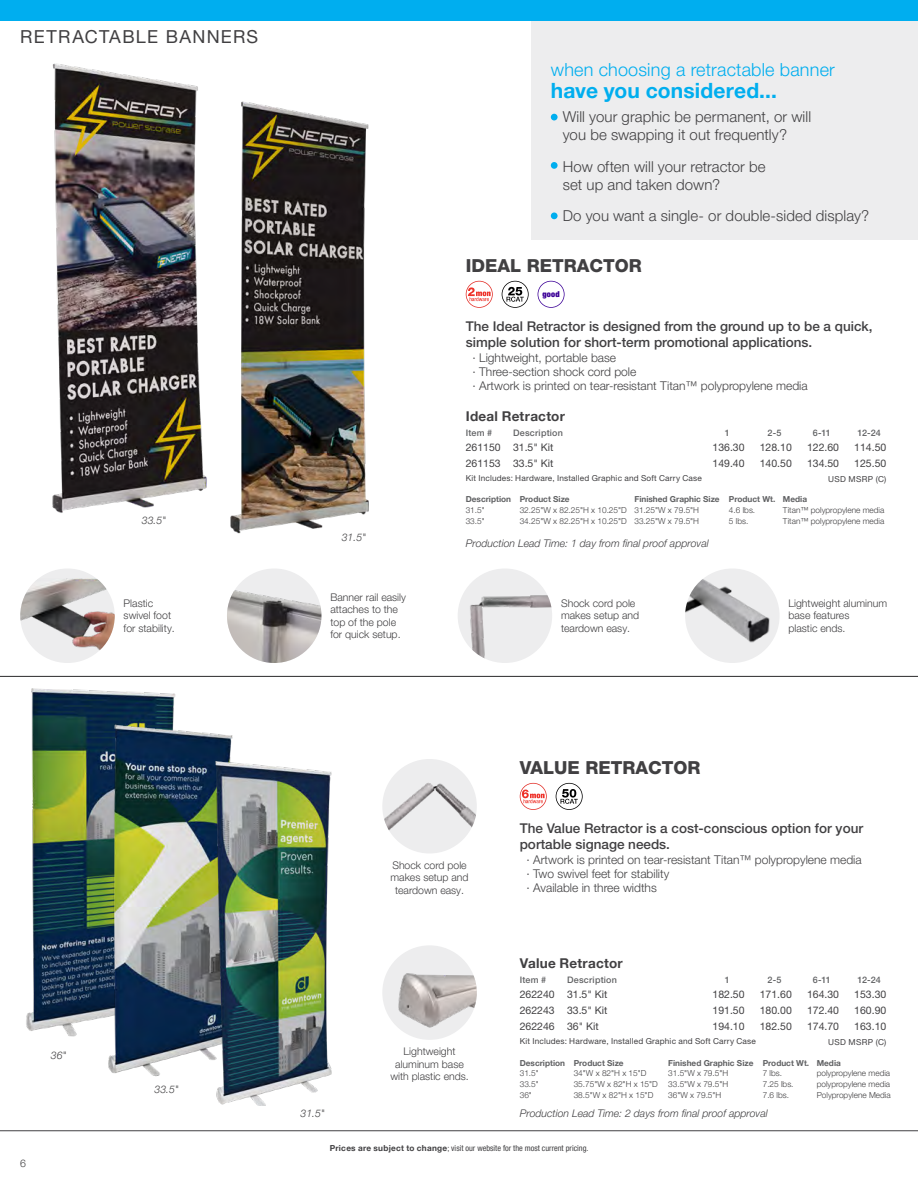
<style>
.page{position:relative;width:918px;height:1188px;background:#fff}
.page>*{position:absolute;margin:0;border:0;box-sizing:border-box;transform-origin:0 0}
.t1{font:700 21px "Helvetica Neue LT Pro";letter-spacing:.005em;color:#00aeef}
.t2{font:300 18px "Helvetica Neue LT Pro";letter-spacing:.01em;color:#00aeef}
.t3{font:800 18px "Helvetica Neue LT Pro";color:#414042}
.t4{font:18px "Helvetica Neue LT Pro";letter-spacing:.07em;color:#414042}
.t5{font:300 15px/18px "Helvetica Neue LT Pro";letter-spacing:.005em;color:#414042}
.t6{font:500 13.5px/16.2px "Helvetica Neue LT Pro";color:#414042}
.t7{font:700 13.5px "Helvetica Neue LT Pro";letter-spacing:.02em;color:#414042}
.t8{font:300 12px/14.4px "Helvetica Neue LT Pro";color:#414042}
.t9{font:300 10.5px/12.6px "Helvetica Neue LT Pro";color:#414042}
.t10{font:10.5px "Helvetica Neue LT Pro";color:#414042}
.t11{font:italic 300 10.5px "Helvetica Neue LT Pro";color:#414042}
.t12{font:500 9px "Helvetica Neue LT Pro";letter-spacing:.025em;color:#606163}
.t13{font:300 8.25px "Helvetica Neue LT Pro";color:#414042}
.t14{font:8.25px "Helvetica Neue LT Pro";letter-spacing:.025em;color:#414042}
.t15{font:700 8.25px "Helvetica Neue LT Pro";color:#606163}
.t16{font:condensed 8.25px "Helvetica Neue LT Pro";color:#414042}
.t17{font:900 condensed 8.1px "Helvetica Neue LT Pro";color:#3c0097}
.s1{font-weight:700;font-stretch:normal}
</style>
<div class="page">
<div style="left:531px;top:20px;width:387px;height:220px;background:#ededee"></div>
<div style="left:551px;top:114px;width:7px;height:6px;background:#00aeef;border-radius:50%"></div>
<div style="left:551px;top:162px;width:7px;height:7px;background:#00aeef;border-radius:50%"></div>
<div style="left:551px;top:212px;width:7px;height:7px;background:#00aeef;border-radius:50%"></div>
<img style="left:52px;top:63px;width:155px;height:450px">
<img style="left:230px;top:101px;width:139px;height:433px">
<svg style="left:502px;top:281px;width:27px;height:27px"></svg>
<svg style="left:538px;top:281px;width:27px;height:27px"></svg>
<svg style="left:466px;top:281px;width:27px;height:27px"></svg>
<hr style="left:0;top:676px;width:918px;height:1px;background:#414042">
<img style="left:26px;top:688px;width:150px;height:349px">
<img style="left:105px;top:723px;width:128px;height:354px">
<img style="left:210px;top:757px;width:122px;height:349px">
<div style="left:382px;top:945px;width:95px;height:95px;background:#ededee;border-radius:50%"></div>
<img style="left:390px;top:945px;width:87px;height:93px">
<img style="left:382px;top:759px;width:95px;height:90px">
<svg style="left:520px;top:783px;width:27px;height:27px"></svg>
<svg style="left:556px;top:783px;width:27px;height:27px"></svg>
<div style="left:685px;top:568px;width:95px;height:95px;background:#ededee;border-radius:50%"></div>
<img style="left:685px;top:579px;width:92px;height:72px">
<img style="left:463px;top:569px;width:89px;height:94px">
<img style="left:227px;top:568px;width:94px;height:95px;border-radius:47px">
<img style="left:20px;top:568px;width:95px;height:95px;border-radius:47px">
<hr style="left:0;top:1130px;width:918px;height:1px;background:#414042">
<div style="left:0;top:0;width:918px;height:20px;background:#00aeef"></div>
<h2 class="t4" style="left:20px;top:26px;width:240px">RETRACTABLE BANNERS</h2>
<p class="t11" style="left:142px;top:514px;width:26px">33.5"</p>
<p class="t9" style="left:124px;top:597px;width:53px">Plastic swivel foot for stability.</p>
<p class="t11" style="left:342px;top:531px;width:26px">31.5"</p>
<p class="t9" style="left:330px;top:590px;width:77px">Banner rail easily attaches to the top of the pole for quick setup.</p>
<h2 class="t2" style="left:551px;top:59px;width:286px">when choosing a retractable banner</h2>
<h3 class="t5" style="left:563px;top:107px;width:250px">Will your graphic be permanent, or will you be swapping it out frequently?</h3>
<h3 class="t5" style="left:563px;top:157px;width:204px">How often will your retractor be set up and taken down?</h3>
<h3 class="t5" style="left:563px;top:206px;width:308px">Do you want a single- or double-sided display?</h3>
<h1 class="t1" style="left:551px;top:77px;width:228px">have you considered...</h1>
<h2 class="t3" style="left:466px;top:255px;width:177px">IDEAL RETRACTOR</h2>
<p class="t17" style="left:543px;top:289px;width:19px">good</p>
<h3 class="t6" style="left:466px;top:318px;width:408px">The Ideal Retractor is designed from the ground up to be a quick, simple solution for short-term promotional applications.</h3>
<h3 class="t8" style="left:472px;top:350px;width:337px">· Lightweight, portable base<br>· Three-section shock cord pole<br>· Artwork is printed on tear-resistant Titan™ polypropylene media</h3>
<h3 class="t7" style="left:466px;top:408px;width:101px">Ideal Retractor</h3>
<p class="t12" style="left:466px;top:427px;width:28px">Item #</p>
<p class="t12" style="left:513px;top:427px;width:52px">Description</p>
<p class="t12" style="left:725px;top:427px;width:7px">1</p>
<p class="t12" style="left:768px;top:427px;width:15px">2-5</p>
<p class="t12" style="left:813px;top:427px;width:20px">6-11</p>
<p class="t12" style="left:857px;top:427px;width:25px">12-24</p>
<p class="t10" style="left:466px;top:441px;width:89px">261150 31.5" Kit</p>
<p class="t10" style="left:713px;top:441px;width:34px">136.30</p>
<p class="t10" style="left:760px;top:441px;width:34px">128.10</p>
<p class="t10" style="left:807px;top:441px;width:34px">122.60</p>
<p class="t10" style="left:854px;top:441px;width:34px">114.50</p>
<p class="t10" style="left:466px;top:457px;width:89px">261153 33.5" Kit</p>
<p class="t10" style="left:713px;top:457px;width:34px">149.40</p>
<p class="t10" style="left:760px;top:457px;width:34px">140.50</p>
<p class="t10" style="left:807px;top:457px;width:34px">134.50</p>
<p class="t10" style="left:854px;top:457px;width:34px">125.50</p>
<p class="t14" style="left:466px;top:473px;width:238px">Kit Includes: Hardware, Installed Graphic and Soft Carry Case</p>
<p class="t14" style="left:828px;top:474px;width:60px">USD MSRP (C)</p>
<p class="t15" style="left:466px;top:494px;width:105px">Description Product Size</p>
<p class="t15" style="left:634px;top:494px;width:174px">Finished Graphic Size Product Wt. Media</p>
<p class="t13" style="left:466px;top:505px;width:21px">31.5"</p>
<p class="t13" style="left:520px;top:505px;width:181px">32.25"W x 82.25"H x 10.25"D 31.25"W x 79.5"H</p>
<p class="t13" style="left:729px;top:505px;width:28px">4.6 lbs.</p>
<p class="t13" style="left:783px;top:505px;width:103px">Titan™ polypropylene media</p>
<p class="t13" style="left:466px;top:516px;width:21px">33.5"</p>
<p class="t13" style="left:520px;top:516px;width:181px">34.25"W x 82.25"H x 10.25"D 33.25"W x 79.5"H</p>
<p class="t13" style="left:729px;top:516px;width:21px">5 lbs.</p>
<p class="t13" style="left:783px;top:516px;width:103px">Titan™ polypropylene media</p>
<p class="t11" style="left:466px;top:537px;width:245px">Production Lead Time: 1 day from final proof approval</p>
<p class="t9" style="left:561px;top:597px;width:80px">Shock cord pole makes setup and teardown easy.</p>
<p class="t9" style="left:789px;top:597px;width:100px">Lightweight aluminum base features<br>plastic ends.</p>
<p class="t11" style="left:51px;top:1048px;width:17px">36"</p>
<p class="t9" style="left:20px;top:1157px;width:7px">6</p>
<p class="t11" style="left:155px;top:1083px;width:26px">33.5"</p>
<p class="t11" style="left:301px;top:1107px;width:26px">31.5"</p>
<p class="t9" style="left:390px;top:858px;width:80px;text-align:center">Shock cord pole makes setup and teardown easy.</p>
<p class="t9" style="left:390px;top:1045px;width:80px;text-align:center">Lightweight aluminum base with plastic ends.</p>
<h2 class="t3" style="left:520px;top:757px;width:182px">VALUE RETRACTOR</h2>
<h3 class="t6" style="left:520px;top:820px;width:345px">The Value Retractor is a cost-conscious option for your portable signage needs.</h3>
<h3 class="t8" style="left:526px;top:852px;width:337px">· Artwork is printed on tear-resistant Titan™ polypropylene media · Two swivel feet for stability<br>· Available in three widths</h3>
<h3 class="t7" style="left:520px;top:955px;width:105px">Value Retractor</h3>
<p class="t12" style="left:520px;top:974px;width:28px">Item #</p>
<p class="t12" style="left:567px;top:974px;width:52px">Description</p>
<p class="t12" style="left:725px;top:974px;width:7px">1</p>
<p class="t12" style="left:768px;top:974px;width:15px">2-5</p>
<p class="t12" style="left:813px;top:974px;width:20px">6-11</p>
<p class="t12" style="left:857px;top:974px;width:25px">12-24</p>
<p class="t10" style="left:520px;top:988px;width:89px">262240 31.5" Kit</p>
<p class="t10" style="left:713px;top:988px;width:34px">182.50</p>
<p class="t10" style="left:760px;top:988px;width:34px">171.60</p>
<p class="t10" style="left:807px;top:988px;width:34px">164.30</p>
<p class="t10" style="left:854px;top:988px;width:34px">153.30</p>
<p class="t10" style="left:520px;top:1004px;width:89px">262243 33.5" Kit</p>
<p class="t10" style="left:713px;top:1004px;width:34px">191.50</p>
<p class="t10" style="left:760px;top:1004px;width:34px">180.00</p>
<p class="t10" style="left:807px;top:1004px;width:34px">172.40</p>
<p class="t10" style="left:854px;top:1004px;width:34px">160.90</p>
<p class="t10" style="left:520px;top:1020px;width:80px">262246 36" Kit</p>
<p class="t10" style="left:713px;top:1020px;width:34px">194.10</p>
<p class="t10" style="left:760px;top:1020px;width:34px">182.50</p>
<p class="t10" style="left:807px;top:1020px;width:34px">174.70</p>
<p class="t10" style="left:854px;top:1020px;width:34px">163.10</p>
<p class="t14" style="left:520px;top:1036px;width:238px">Kit Includes: Hardware, Installed Graphic and Soft Carry Case</p>
<p class="t14" style="left:828px;top:1037px;width:60px">USD MSRP (C)</p>
<p class="t15" style="left:520px;top:1057px;width:105px">Description Product Size</p>
<p class="t15" style="left:668px;top:1057px;width:174px">Finished Graphic Size Product Wt. Media</p>
<p class="t13" style="left:520px;top:1068px;width:21px">31.5"</p>
<p class="t13" style="left:574px;top:1068px;width:74px">34"W x 82"H x 15"D</p>
<p class="t13" style="left:668px;top:1068px;width:62px">31.5"W x 79.5"H</p>
<p class="t13" style="left:763px;top:1068px;width:21px">7 lbs.</p>
<p class="t13" style="left:817px;top:1068px;width:75px">polypropylene media</p>
<p class="t13" style="left:520px;top:1079px;width:21px">33.5"</p>
<p class="t13" style="left:574px;top:1079px;width:156px">35.75"W x 82"H x 15"D 33.5"W x 79.5"H</p>
<p class="t13" style="left:763px;top:1079px;width:32px">7.25 lbs.</p>
<p class="t13" style="left:817px;top:1079px;width:75px">polypropylene media</p>
<p class="t13" style="left:520px;top:1090px;width:14px">36"</p>
<p class="t13" style="left:574px;top:1090px;width:81px">38.5"W x 82"H x 15"D</p>
<p class="t13" style="left:668px;top:1090px;width:55px">36"W x 79.5"H</p>
<p class="t13" style="left:763px;top:1090px;width:28px">7.6 lbs.</p>
<p class="t13" style="left:817px;top:1090px;width:75px">Polypropylene Media</p>
<p class="t11" style="left:520px;top:1107px;width:250px">Production Lead Time: 2 days from final proof approval</p>
<p class="t16" style="left:330px;top:1143px;width:260px"><span class="s1">Prices are subject to change</span>; visit our website for the most current pricing.</p>
</div>
